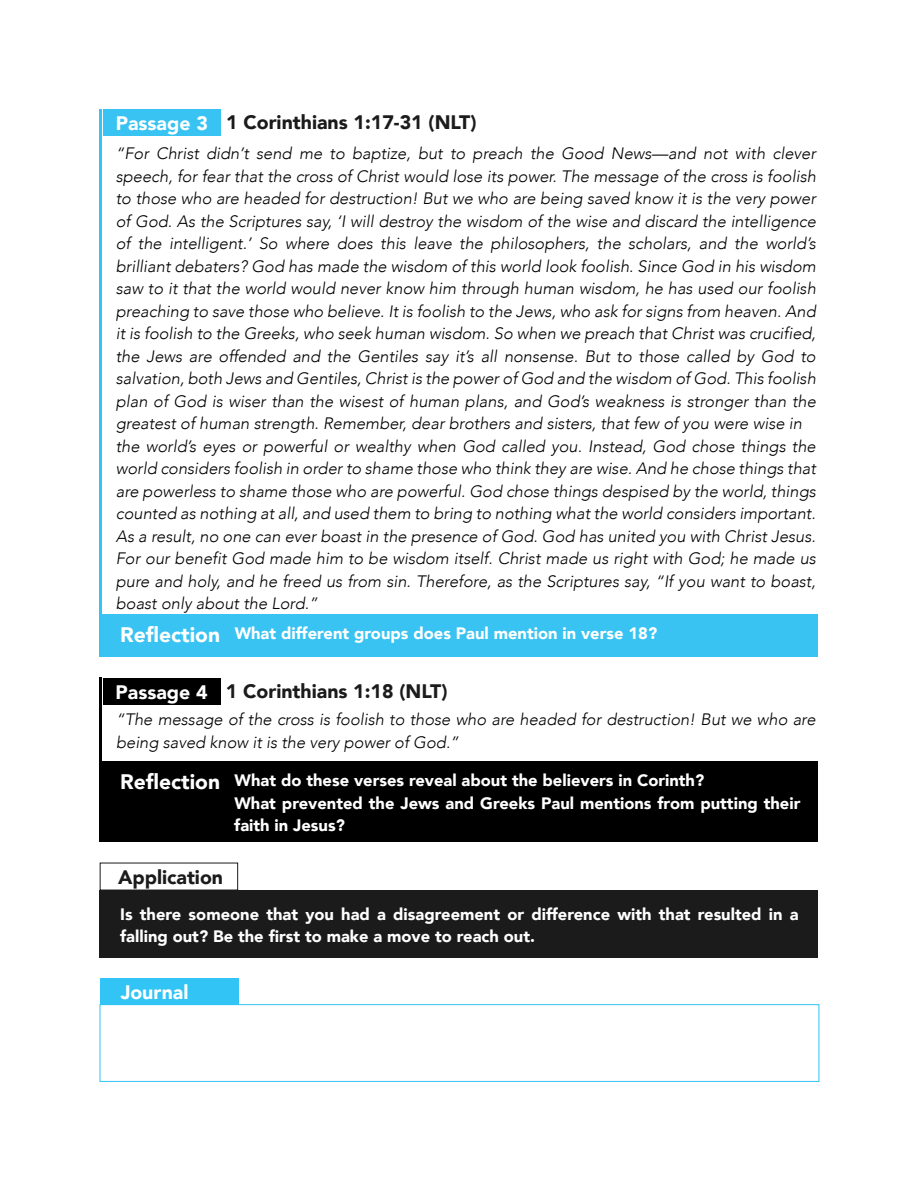
<style>
.page{position:relative;width:918px;height:1188px;background:#fff}
.page>*{position:absolute;margin:0;border:0;box-sizing:border-box;transform-origin:0 0}
.t1{font:900 19.5px "Avenir";color:#1b1b1b}
.t2{font:900 19.5px "Avenir";color:#fff}
.t3{font:italic 300 16.5px/22.5px "Avenir";color:#000}
.t4{font:900 16.5px/22.5px "Avenir";color:#fff}
.s1{color:#fff}
.s2{font-size:21px}
</style>
<div class="page">
<div style="left:100px;top:890px;width:718px;height:67px;background:#1b1b1b"></div>
<div style="left:100px;top:1004px;width:719px;height:78px;border:1px solid #32c4f4"></div>
<div style="left:100px;top:978px;width:139px;height:27px;background:#32c4f4"></div>
<div style="left:103px;top:109px;width:118px;height:27px;background:#38c3f2"></div>
<div style="left:100px;top:614px;width:718px;height:42px;background:#38c3f2"></div>
<hr style="left:100px;top:109px;width:2px;height:547px;background:#32c4f4">
<div style="left:103px;top:678px;width:118px;height:27px;background:#000"></div>
<hr style="left:100px;top:677px;width:2px;height:164px;background:#000">
<div style="left:100px;top:761px;width:718px;height:80px;background:#000"></div>
<p class="t1" style="left:116px;top:106px;width:362px"><span class="s1">Passage 3</span> 1 Corinthians 1:17-31 (NLT)</p>
<p class="t3" style="left:116px;top:142px;width:702px">“For Christ didn’t send me to baptize, but to preach the Good News—and not with clever speech, for fear that the cross of Christ would lose its power. The message of the cross is foolish to those who are headed for destruction! But we who are being saved know it is the very power of God. As the Scriptures say, ‘I will destroy the wisdom of the wise and discard the intelligence of the intelligent.’ So where does this leave the philosophers, the scholars, and the world’s brilliant debaters? God has made the wisdom of this world look foolish. Since God in his wisdom saw to it that the world would never know him through human wisdom, he has used our foolish preaching to save those who believe. It is foolish to the Jews, who ask for signs from heaven. And it is foolish to the Greeks, who seek human wisdom. So when we preach that Christ was crucified, the Jews are offended and the Gentiles say it’s all nonsense. But to those called by God to salvation, both Jews and Gentiles, Christ is the power of God and the wisdom of God. This foolish plan of God is wiser than the wisest of human plans, and God’s weakness is stronger than the greatest of human strength. Remember, dear brothers and sisters, that few of you were wise in the world’s eyes or powerful or wealthy when God called you. Instead, God chose things the world considers foolish in order to shame those who think they are wise. And he chose things that are powerless to shame those who are powerful. God chose things despised by the world, things counted as nothing at all, and used them to bring to nothing what the world considers important.<br>As a result, no one can ever boast in the presence of God. God has united you with Christ Jesus.<br>For our benefit God made him to be wisdom itself. Christ made us right with God; he made us pure and holy, and he freed us from sin. Therefore, as the Scriptures say, “If you want to boast, boast only about the Lord.”</p>
<p class="t4" style="left:120px;top:621px;width:538px"><span class="s2">Reflection</span> What different groups does Paul mention in verse 18?</p>
<p class="t1" style="left:116px;top:675px;width:333px"><span class="s1">Passage 4</span> 1 Corinthians 1:18 (NLT)</p>
<p class="t3" style="left:116px;top:708px;width:701px">“The message of the cross is foolish to those who are headed for destruction! But we who are being saved know it is the very power of God.”</p>
<p class="t4" style="left:234px;top:769px;width:568px;text-indent:-114px"><span class="s2">Reflection</span> What do these verses reveal about the believers in Corinth?<br>What prevented the Jews and Greeks Paul mentions from putting their faith in Jesus?</p>
<p class="t1" style="left:118px;top:860px;width:107px">Application</p>
<p class="t4" style="left:120px;top:902px;width:680px">Is there someone that you had a disagreement or difference with that resulted in a falling out? Be the first to make a move to reach out.</p>
<p class="t2" style="left:121px;top:976px;width:69px">Journal</p>
</div>
